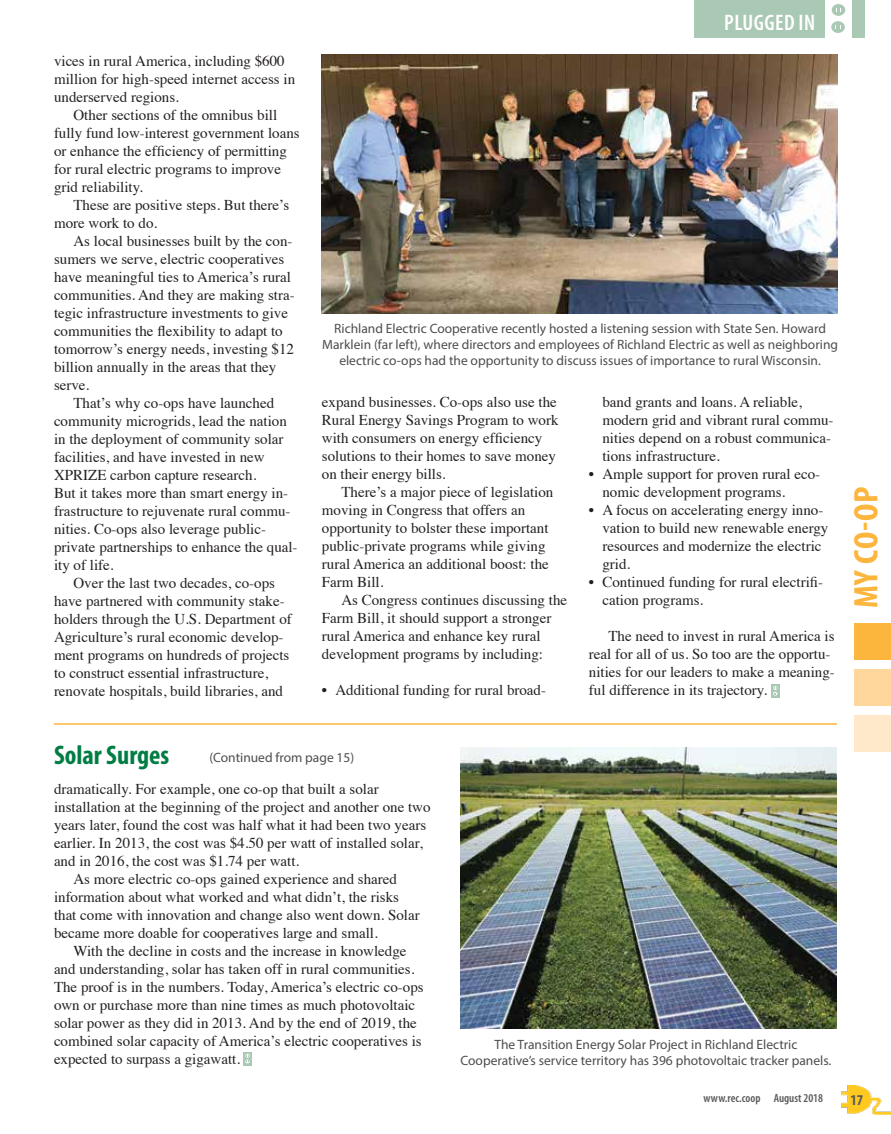
<style>
.page{position:relative;width:891px;height:1134px;background:#fff}
.page>*{position:absolute;margin:0;border:0;box-sizing:border-box;transform-origin:0 0}
.t1{font:700 condensed 34.2px "Myriad Pro";color:#fcb53d;scale:1.05 1}
.t2{font:700 condensed 27px "Myriad Pro";color:#007d43}
.t3{font:600 condensed 22.5px "Myriad Pro";letter-spacing:.02em;color:#fff}
.t4{font:15px/18px "Times";color:#231f20}
.t5{font:700 condensed 15px "Myriad Pro";color:#58595b}
.t6{font:13.5px/16.2px "Myriad Pro";color:#4d4d4f;text-align:center}
.t7{font:600 condensed 12px "Myriad Pro";color:#58595b}
</style>
<div class="page">
<img style="left:841px;top:1085px;width:50px;height:30px">
<div style="left:854px;top:623px;width:37px;height:37px;background:#fcb53d"></div>
<div style="left:854px;top:669px;width:37px;height:37px;background:#ffd79c"></div>
<div style="left:854px;top:715px;width:37px;height:37px;background:#ffe9ca"></div>
<div style="left:694px;top:0;width:170px;height:37px;background:#aac9b4"></div>
<div style="left:825px;top:0;width:27px;height:38px;background:#fff"></div>
<div style="left:832px;top:4px;width:13px;height:12px;background:#aac9b4;border-radius:50%"></div>
<div style="left:831px;top:21px;width:14px;height:12px;background:#aac9b4;border-radius:50%"></div>
<div style="left:243px;top:1052px;width:9px;height:13px;background:#aac9b4"></div>
<svg style="left:245px;top:1054px;width:5px;height:9px"></svg>
<div style="left:771px;top:684px;width:9px;height:13px;background:#aac9b4"></div>
<svg style="left:773px;top:686px;width:5px;height:10px"></svg>
<img style="left:460px;top:748px;width:377px;height:280px">
<hr style="left:54px;top:723px;width:783px;height:2px;background:#fcb53d">
<img style="left:322px;top:54px;width:515px;height:260px">
<p class="t4" style="left:54px;top:50px;width:243px">vices in rural America, including $600 million for high-speed internet access in underserved regions.</p>
<p class="t4" style="left:54px;top:104px;width:247px;text-indent:20px">Other sections of the omnibus bill fully fund low-interest government loans or enhance the efficiency of permitting for rural electric programs to improve grid reliability.</p>
<p class="t4" style="left:54px;top:194px;width:237px;text-indent:20px">These are positive steps. But there’s more work to do.</p>
<p class="t4" style="left:54px;top:230px;width:242px;text-indent:20px">As local businesses built by the con&shy;sumers we serve, electric cooperatives have meaningful ties to America’s rural communities. And they are making stra&shy;tegic infrastructure investments to give communities the flexibility to adapt to tomorrow’s energy needs, investing $12 billion annually in the areas that they serve.</p>
<p class="t4" style="left:74px;top:392px;width:202px">That’s why co-ops have launched</p>
<p class="t4" style="left:54px;top:410px;width:234px">community microgrids, lead the nation</p>
<p class="t4" style="left:54px;top:428px;width:231px">in the deployment of community solar</p>
<p class="t4" style="left:54px;top:446px;width:212px">facilities, and have invested in new</p>
<p class="t4" style="left:54px;top:464px;width:204px">XPRIZE carbon capture research.</p>
<p class="t4" style="left:54px;top:482px;width:236px">But it takes more than smart energy in-</p>
<p class="t4" style="left:54px;top:500px;width:238px">frastructure to rejuvenate rural commu-</p>
<p class="t4" style="left:54px;top:518px;width:214px">nities. Co-ops also leverage public-</p>
<p class="t4" style="left:54px;top:536px;width:245px">private partnerships to enhance the qual-</p>
<p class="t4" style="left:54px;top:554px;width:61px">ity of life.</p>
<p class="t4" style="left:74px;top:572px;width:203px">Over the last two decades, co-ops</p>
<p class="t4" style="left:54px;top:590px;width:232px">have partnered with community stake-</p>
<p class="t4" style="left:54px;top:608px;width:239px">holders through the U.S. Department of</p>
<p class="t4" style="left:54px;top:626px;width:231px">Agriculture’s rural economic develop-</p>
<p class="t4" style="left:54px;top:644px;width:237px">ment programs on hundreds of projects</p>
<p class="t4" style="left:54px;top:662px;width:216px">to construct essential infrastructure,</p>
<p class="t4" style="left:54px;top:680px;width:231px">renovate hospitals, build libraries, and</p>
<h3 class="t3" style="left:724px;top:9px;width:93px">PLUGGED IN</h3>
<p class="t6" style="left:322px;top:320px;width:517px">Richland Electric Cooperative recently hosted a listening session with State Sen. Howard<br>Marklein (far left), where directors and employees of Richland Electric as well as neighboring electric co-ops had the opportunity to discuss issues of importance to rural Wisconsin.</p>
<p class="t4" style="left:322px;top:392px;width:238px">expand businesses. Co-ops also use the Rural Energy Savings Program to work with consumers on energy efficiency solutions to their homes to save money on their energy bills.</p>
<p class="t4" style="left:322px;top:482px;width:233px;text-indent:19px">There’s a major piece of legislation moving in Congress that offers an opportunity to bolster these important public-private programs while giving rural America an additional boost: the Farm Bill.</p>
<p class="t4" style="left:322px;top:590px;width:247px;text-indent:19px">As Congress continues discussing the Farm Bill, it should support a stronger rural America and enhance key rural development programs by including:</p>
<p class="t4" style="left:322px;top:680px;width:226px">• Additional funding for rural broad-</p>
<p class="t4" style="left:602px;top:392px;width:233px">band grants and loans. A reliable, modern grid and vibrant rural commu&shy;nities depend on a robust communica&shy;tions infrastructure.</p>
<p class="t4" style="left:602px;top:464px;width:219px;text-indent:-14px">• Ample support for proven rural eco&shy;nomic development programs.</p>
<p class="t4" style="left:602px;top:500px;width:227px;text-indent:-14px">• A focus on accelerating energy inno&shy;vation to build new renewable energy resources and modernize the electric grid.</p>
<p class="t4" style="left:602px;top:572px;width:222px;text-indent:-14px">• Continued funding for rural electrifi&shy;cation programs.</p>
<p class="t4" style="left:589px;top:626px;width:248px;text-indent:20px">The need to invest in rural America is real for all of us. So too are the opportu&shy;nities for our leaders to make a meaning&shy;ful difference in its trajectory.</p>
<h1 class="t1" style="left:845px;top:608px;width:117px;rotate:-90deg">MY CO-OP</h1>
<h2 class="t2" style="left:54px;top:739px;width:117px">Solar Surges</h2>
<p class="t6" style="left:210px;top:749px;width:146px">(Continued from page 15)</p>
<p class="t4" style="left:54px;top:779px;width:326px">dramatically. For example, one co-op that built a solar</p>
<p class="t4" style="left:54px;top:797px;width:378px">installation at the beginning of the project and another one two</p>
<p class="t4" style="left:54px;top:815px;width:374px">years later, found the cost was half what it had been two years</p>
<p class="t4" style="left:54px;top:833px;width:370px">earlier. In 2013, the cost was $4.50 per watt of installed solar,</p>
<p class="t4" style="left:54px;top:851px;width:247px">and in 2016, the cost was $1.74 per watt.</p>
<p class="t4" style="left:74px;top:869px;width:325px">As more electric co-ops gained experience and shared</p>
<p class="t4" style="left:54px;top:887px;width:347px">information about what worked and what didn’t, the risks</p>
<p class="t4" style="left:54px;top:905px;width:367px">that come with innovation and change also went down. Solar</p>
<p class="t4" style="left:54px;top:923px;width:325px">became more doable for cooperatives large and small.</p>
<p class="t4" style="left:74px;top:941px;width:335px">With the decline in costs and the increase in knowledge</p>
<p class="t4" style="left:54px;top:959px;width:362px">and understanding, solar has taken off in rural communities.</p>
<p class="t4" style="left:54px;top:977px;width:371px">The proof is in the numbers. Today, America’s electric co-ops</p>
<p class="t4" style="left:54px;top:995px;width:363px">own or purchase more than nine times as much photovoltaic</p>
<p class="t4" style="left:54px;top:1013px;width:364px">solar power as they did in 2013. And by the end of 2019, the</p>
<p class="t4" style="left:54px;top:1031px;width:369px">combined solar capacity of America’s electric cooperatives is</p>
<p class="t4" style="left:54px;top:1049px;width:188px">expected to surpass a gigawatt.</p>
<p class="t6" style="left:461px;top:1036px;width:372px">The Transition Energy Solar Project in Richland Electric<br>Cooperative’s service territory has 396 photovoltaic tracker panels.</p>
<p class="t7" style="left:704px;top:1091px;width:121px">www.rec.coop August 2018</p>
<p class="t5" style="left:850px;top:1090px;width:14px">17</p>
</div>
